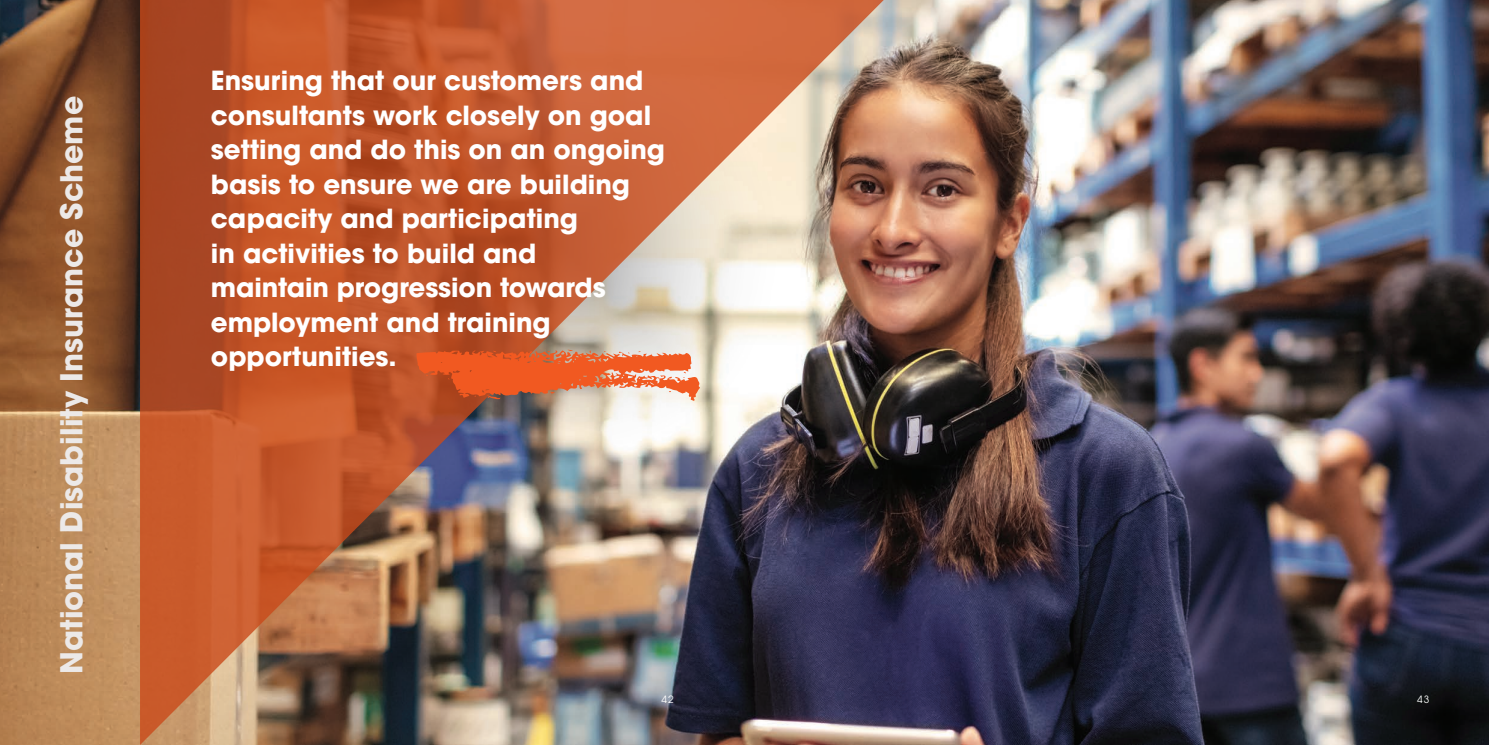
<style>
.page{position:relative;width:1489px;height:745px;background:#fff}
.page>*{position:absolute;margin:0;border:0;box-sizing:border-box;transform-origin:0 0}
.t1{font:700 30px "ITC Avant Garde Pro";color:#ece9e8}
.t2{font:700 26.12px/34.4px "ITC Avant Garde Pro";color:#fff}
.t3{font:10px "ITC Avant Garde Pro";color:#fff}
</style>
<div class="page">
<img style="left:0;top:0;width:1488px;height:744px">
<img style="left:140px;top:0;width:793px;height:744px">
<svg style="left:415px;top:349px;width:285px;height:51px;background:#e1774d"></svg>
<p class="t1" style="left:51px;top:673px;width:579px;rotate:-90deg">National Disability Insurance Scheme</p>
<p class="t2" style="left:211px;top:63px;width:455px">Ensuring that our customers and consultants work closely on goal setting and do this on an ongoing basis to ensure we are building capacity and participating<br>in activities to build and<br>maintain progression towards employment and training opportunities.</p>
<p class="t3" style="left:661px;top:692px;width:14px">42</p>
<p class="t3" style="left:1416px;top:692px;width:14px">43</p>
</div>
